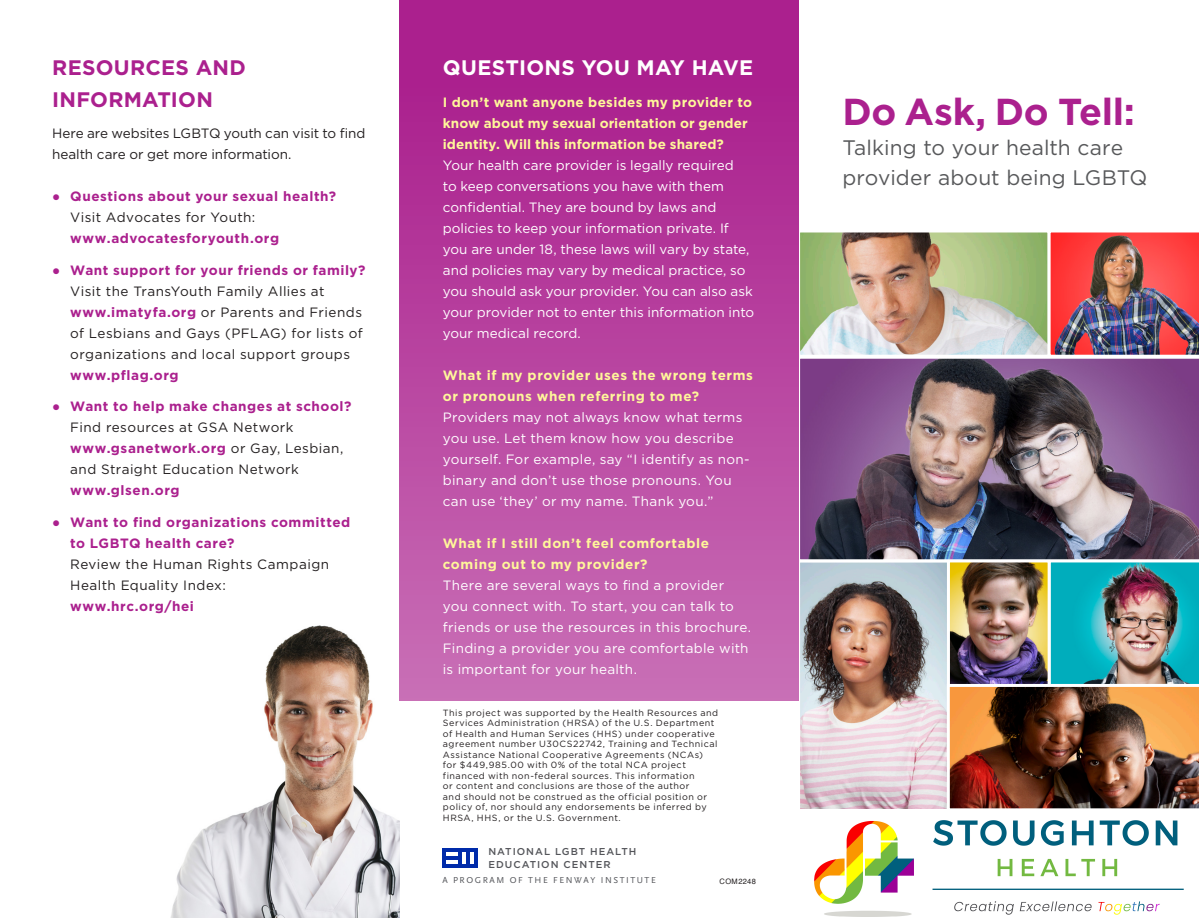
<style>
.page{position:relative;width:1199px;height:918px;background:#fff}
.page>*{position:absolute;margin:0;border:0;box-sizing:border-box;transform-origin:0 0}
.t1{font:700 37.5px "Gotham";letter-spacing:-.01em;color:#ab208e}
.t2{font:21px/30px "Gotham";letter-spacing:.005em;color:#58595b}
.t3{font:700 21px/31.5px "Gotham";letter-spacing:.015em;color:#ab208e}
.t4{font:700 21px "Gotham";letter-spacing:.01em;color:#fff}
.t5{font:13.5px/21px "Gotham";letter-spacing:.005em;color:#fff}
.body{font:13.5px/21px "Gotham";letter-spacing:.03em;color:#231f20}
.t6{font:700 13.5px/21px "Gotham";letter-spacing:.04em;color:#ab208e}
.body-2{font:13.5px/21px "Gotham";letter-spacing:-.01em;color:#231f20}
.t7{font:500 9.9px/12.5px "Gotham";letter-spacing:.1em;color:#54555a}
.t8{font:9px/10.5px "Gotham";letter-spacing:.055em;color:#231f20}
.t9{font:9px "Scala Sans";letter-spacing:.175em;color:#54555a}
.t10{font:7.5px "Helvetica";letter-spacing:.055em;color:#231f20}
.s1{font-family:"Arial";font-weight:400}
.s2{font-weight:400;color:#231f20}
.s3{font-family:"Arial";color:#ab208e}
.s4{font-weight:700;color:#ab208e}
.s5{font-weight:700;color:#fff79a}
</style>
<div class="page">
<img style="left:801px;top:563px;width:145px;height:246px">
<div style="left:797px;top:559px;width:153px;height:254px;border:3px solid #fff"></div>
<img style="left:170px;top:613px;width:230px;height:305px">
<img style="left:947px;top:562px;width:252px;height:249px">
<img style="left:801px;top:234px;width:245px;height:120px">
<div style="left:797px;top:230px;width:253px;height:128px;border:3px solid #fff"></div>
<img style="left:799px;top:356px;width:400px;height:206px">
<img style="left:1047px;top:230px;width:152px;height:128px">
<div style="left:400px;top:0;width:399px;height:700px;background:linear-gradient(to bottom,#a8188a,#c86fb6)"></div>
<div style="left:442px;top:848px;width:36px;height:20px;background:#002baa"></div>
<hr style="left:446px;top:852px;width:12px;height:4px;background:#fff">
<hr style="left:446px;top:860px;width:12px;height:4px;background:#fff">
<hr style="left:462px;top:852px;width:4px;height:12px;background:#fff">
<hr style="left:470px;top:852px;width:4px;height:12px;background:#fff">
<img style="left:814px;top:821px;width:369px;height:96px">
<p class="t3" style="left:52px;top:52px;width:195px">RESOURCES AND<br>INFORMATION</p>
<p class="body-2" style="left:52px;top:122px;width:315px">Here are websites LGBTQ youth can visit to find health care or get more information.</p>
<p class="t6" style="left:70px;top:186px;width:267px;text-indent:-18px"><span class="s1">●</span> Questions about your sexual health?<br><span class="s2">Visit Advocates for Youth: </span>www.advocatesforyouth.org</p>
<p class="body" style="left:70px;top:259px;width:297px;text-indent:-18px"><span class="s3">●</span> <span class="s4">Want support for your friends or family?<br></span>Visit the TransYouth Family Allies at <span class="s4">www.imatyfa.org</span> or Parents and Friends of Lesbians and Gays (PFLAG) for lists of organizations and local support groups <span class="s4">www.pflag.org</span></p>
<p class="body" style="left:70px;top:395px;width:283px;text-indent:-18px"><span class="s3">●</span> <span class="s4">Want to help make changes at school?<br></span>Find resources at GSA Network <span class="s4">www.gsanetwork.org</span> or Gay, Lesbian, and Straight Education Network <span class="s4">www.glsen.org</span></p>
<p class="t6" style="left:70px;top:511px;width:282px;text-indent:-18px"><span class="s1">●</span> Want to find organizations committed to LGBTQ health care?<br><span class="s2">Review the Human Rights Campaign<br>Health Equality Index: </span>www.hrc.org/hei</p>
<p class="t4" style="left:443px;top:54px;width:312px">QUESTIONS YOU MAY HAVE</p>
<p class="t5" style="left:443px;top:91px;width:313px"><span class="s5">I don’t want anyone besides my provider to know about my sexual orientation or gender identity. Will this information be shared?<br></span>Your health care provider is legally required<br>to keep conversations you have with them confidential. They are bound by laws and policies to keep your information private. If you are under 18, these laws will vary by state, and policies may vary by medical practice, so you should ask your provider. You can also ask your provider not to enter this information into your medical record.</p>
<p class="t5" style="left:443px;top:364px;width:312px"><span class="s5">What if my provider uses the wrong terms or pronouns when referring to me?<br></span>Providers may not always know what terms you use. Let them know how you describe yourself. For example, say “I identify as non&shy;binary and don’t use those pronouns. You can use ‘they’ or my name. Thank you.”</p>
<p class="t5" style="left:443px;top:532px;width:310px"><span class="s5">What if I still don’t feel comfortable coming out to my provider?<br></span>There are several ways to find a provider you connect with. To start, you can talk to friends or use the resources in this brochure.<br>Finding a provider you are comfortable with is important for your health.</p>
<p class="t8" style="left:443px;top:707px;width:277px">This project was supported by the Health Resources and Services Administration (HRSA) of the U.S. Department of Health and Human Services (HHS) under cooperative agreement number U30CS22742, Training and Technical Assistance National Cooperative Agreements (NCAs) for $449,985.00 with 0% of the total NCA project financed with non-federal sources. This information<br>or content and conclusions are those of the author<br>and should not be construed as the official position or policy of, nor should any endorsements be inferred by HRSA, HHS, or the U.S. Government.</p>
<p class="t7" style="left:488px;top:845px;width:150px">NATIONAL LGBT HEALTH<br>EDUCATION CENTER</p>
<p class="t9" style="left:442px;top:875px;width:215px">A PROGRAM OF THE FENWAY INSTITUTE</p>
<p class="t10" style="left:719px;top:875px;width:38px">COM2248</p>
<p class="t1" style="left:842px;top:86px;width:294px">Do Ask, Do Tell:</p>
<p class="t2" style="left:842px;top:132px;width:306px">Talking to your health care provider about being LGBTQ</p>
</div>
